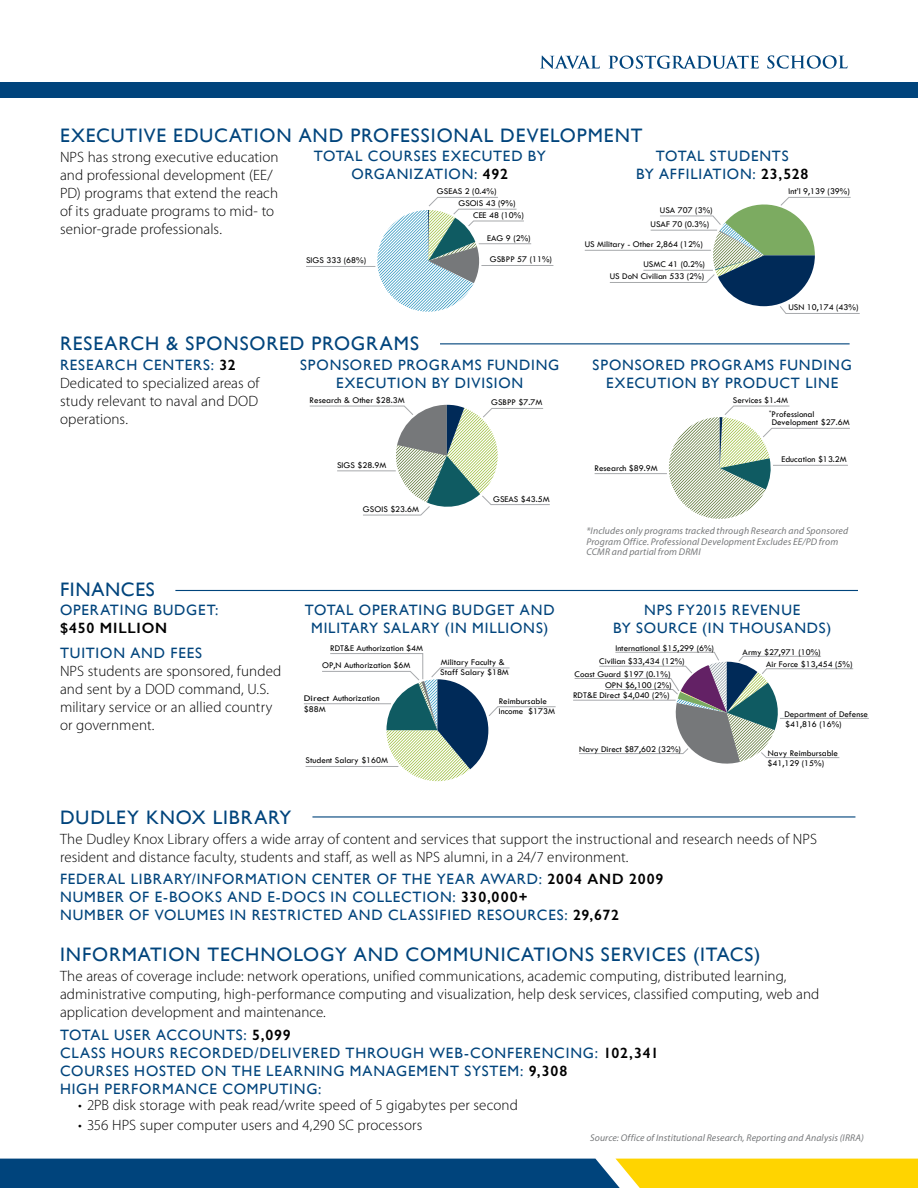
<style>
.page{position:relative;width:918px;height:1188px;background:#fff}
.page>*{position:absolute;margin:0;border:0;box-sizing:border-box;transform-origin:0 0}
.HD{font:19.5px "Gill Sans";letter-spacing:.045em;color:#00447c}
.copy{font:300 15px/18px "Myriad Pro";letter-spacing:.005em;color:#000}
.sub-hd{font:15px/18px "Gill Sans";letter-spacing:.055em;color:#00447c;text-align:center}
.sub-hd_last{font:15px/18px "Gill Sans";letter-spacing:.06em;color:#00447c}
.sub-hd-2{font:italic 9.75px/10.5px "Myriad Pro";letter-spacing:.015em;color:#76787a}
.t1{font:9px/10.4px "Tw Cen";color:#000}
.t2{font:9px/11.2px "Tw Cen";color:#000;scale:1.23 1}
.s1{font-weight:600;color:#000}
</style>
<div class="page">
<svg style="left:0;top:1159px;width:918px;height:29px;background:#557558"></svg>
<svg style="left:540px;top:55px;width:60px;height:14px"></svg>
<svg style="left:608px;top:55px;width:151px;height:14px"></svg>
<svg style="left:767px;top:55px;width:81px;height:14px"></svg>
<div style="left:0;top:82px;width:918px;height:16px;background:#00447c"></div>
<hr style="left:440px;top:343px;width:410px;height:1px;background:#00447c">
<svg style="left:309px;top:405px;width:241px;height:111px"></svg>
<hr style="left:337px;top:470px;width:59px;height:1px;background:#a7a9ac">
<svg style="left:662px;top:405px;width:188px;height:114px"></svg>
<hr style="left:595px;top:473px;width:72px;height:1px;background:#a7a9ac">
<hr style="left:175px;top:590px;width:683px;height:1px;background:#00447c">
<hr style="left:312px;top:816px;width:543px;height:2px;background:#00447c">
<hr style="left:479px;top:243px;width:52px;height:1px;background:#a7a9ac">
<hr style="left:481px;top:265px;width:72px;height:1px;background:#a7a9ac">
<svg style="left:375px;top:197px;width:150px;height:115px"></svg>
<hr style="left:306px;top:266px;width:69px;height:1px;background:#a7a9ac">
<hr style="left:585px;top:250px;width:126px;height:1px;background:#a7a9ac">
<hr style="left:306px;top:766px;width:92px;height:1px;background:#a7a9ac">
<svg style="left:321px;top:653px;width:235px;height:129px"></svg>
<hr style="left:304px;top:703px;width:87px;height:1px;background:#a7a9ac">
<hr style="left:573px;top:700px;width:103px;height:1px;background:#a7a9ac">
<hr style="left:780px;top:718px;width:89px;height:1px;background:#a7a9ac">
<svg style="left:574px;top:652px;width:280px;height:112px"></svg>
<svg style="left:609px;top:196px;width:251px;height:118px"></svg>
<p class="HD" style="left:60px;top:124px;width:584px">EXECUTIVE EDUCATION AND PROFESSIONAL DEVELOPMENT</p>
<p class="copy" style="left:60px;top:148px;width:220px">NPS has strong executive education and professional development (EE/ PD) programs that extend the reach of its graduate programs to mid- to senior-grade professionals.</p>
<p class="sub-hd" style="left:314px;top:147px;width:233px">TOTAL COURSES EXECUTED BY<br>ORGANIZATION: <span class="s1">492</span></p>
<p class="sub-hd" style="left:636px;top:147px;width:174px">TOTAL STUDENTS<br>BY AFFILIATION: <span class="s1">23,528</span></p>
<p class="t1" style="left:437px;top:186px;width:61px">GSEAS 2 (0.4%)</p>
<p class="t1" style="left:790px;top:186px;width:61px">nt’l 9,139 (39%)</p>
<p class="t1" style="left:473px;top:197px;width:52px;line-height:11.9px;text-indent:-15px">GSOIS 43 (9%)<br>CEE 48 (10%)</p>
<p class="t1" style="left:660px;top:205px;width:54px">USA 707 (3%)</p>
<p class="t1" style="left:585px;top:239px;width:120px">US Military - Other 2,864 (12%)</p>
<p class="t1" style="left:651px;top:219px;width:60px">USAF 70 (0.3%)</p>
<p class="t1" style="left:610px;top:258px;width:97px;line-height:12.1px;text-align:right">USMC 41 (0.2%)<br>US DoN Civilian 533 (2%)</p>
<p class="t1" style="left:487px;top:233px;width:45px">EAG 9 (2%)</p>
<p class="t1" style="left:490px;top:254px;width:64px">GSBPP 57 (11%)</p>
<p class="t1" style="left:306px;top:255px;width:62px">SIGS 333 (68%)</p>
<p class="HD" style="left:60px;top:332px;width:360px">RESEARCH &amp; SPONSORED PROGRAMS</p>
<p class="sub-hd" style="left:60px;top:356px;width:177px">RESEARCH CENTERS: <span class="s1">32</span></p>
<p class="copy" style="left:60px;top:375px;width:201px;text-align:justify">Dedicated to specialized areas of study relevant to naval and DOD operations.</p>
<p class="sub-hd" style="left:300px;top:356px;width:261px">SPONSORED PROGRAMS FUNDING<br>EXECUTION BY DIVISION</p>
<p class="t1" style="left:310px;top:395px;width:96px">Research &amp; Other $28.3M</p>
<p class="t1" style="left:491px;top:397px;width:53px">GSBPP $7.7M</p>
<p class="t1" style="left:337px;top:460px;width:51px">SIGS $28.9M</p>
<p class="t1" style="left:363px;top:504px;width:58px">GSOIS $23.6M</p>
<p class="t1" style="left:493px;top:494px;width:58px">GSEAS $43.5M</p>
<p class="t1" style="left:788px;top:302px;width:72px">USN 10,174 (43%)</p>
<p class="sub-hd" style="left:593px;top:356px;width:261px">SPONSORED PROGRAMS FUNDING<br>EXECUTION BY PRODUCT LINE</p>
<p class="t1" style="left:733px;top:395px;width:57px">Services $1.4M</p>
<p class="t1" style="left:595px;top:463px;width:65px">Research $89.9M</p>
<p class="t1" style="left:769px;top:410px;width:82px;line-height:8.2px"><sup>*</sup>Professional<br>Development $27.6M</p>
<p class="t1" style="left:781px;top:454px;width:67px">Education $13.2M</p>
<p class="sub-hd-2" style="left:586px;top:525px;width:263px">*Includes only programs tracked through Research and Sponsored<br>Program Office. Professional Development Excludes EE/PD from<br>CCMR and partial from DRMI</p>
<p class="HD" style="left:60px;top:577px;width:96px">FINANCES</p>
<p class="sub-hd_last" style="left:60px;top:601px;width:160px">OPERATING BUDGET: <span class="s1">$450 MILLION</span></p>
<p class="sub-hd" style="left:60px;top:644px;width:144px">TUITION AND FEES</p>
<p class="copy" style="left:60px;top:663px;width:223px">NPS students are sponsored, funded and sent by a DOD command, U.S. military service or an allied country or government.</p>
<p class="sub-hd" style="left:305px;top:601px;width:251px">TOTAL OPERATING BUDGET AND<br>MILITARY SALARY (IN MILLIONS)</p>
<p class="sub-hd" style="left:613px;top:601px;width:220px">NPS FY2015 REVENUE<br>BY SOURCE (IN THOUSANDS)</p>
<p class="t1" style="left:322px;top:639px;width:103px;line-height:17.9px;text-indent:8px">RDT&amp;E Authorization $4M<br>OP,N Authorization $6M</p>
<p class="t2" style="left:304px;top:692px;width:63px">Direct Authorization $88M</p>
<p class="t1" style="left:306px;top:755px;width:84px">Student Salary $160M</p>
<p class="t1" style="left:440px;top:657px;width:70px">Military Faculty &amp;<br>Staff Salary $18M</p>
<p class="t1" style="left:499px;top:696px;width:58px">Reimbursable<br>Income $173M</p>
<p class="t1" style="left:599px;top:641px;width:116px;line-height:14px;text-indent:16px">International $15,299 (6%)<br>Civilian $33,434 (12%)</p>
<p class="t1" style="left:605px;top:680px;width:68px">OPN $6,100 (2%)</p>
<p class="t1" style="left:575px;top:669px;width:97px">Coast Guard $197 (0.1%)</p>
<p class="t1" style="left:573px;top:690px;width:98px">RDT&amp;E Direct $4,040 (2%)</p>
<p class="t1" style="left:579px;top:744px;width:103px">Navy Direct $87,602 (32%)</p>
<p class="t1" style="left:766px;top:645px;width:88px;line-height:12.5px;text-indent:-23px">Army $27,971 (10%)<br>Air Force $13,454 (5%)</p>
<p class="t1" style="left:784px;top:708px;width:85px">Department of Defense $41,816 (16%)</p>
<p class="t1" style="left:768px;top:748px;width:72px">Navy Reimbursable $41,129 (15%)</p>
<p class="HD" style="left:60px;top:805px;width:233px">DUDLEY KNOX LIBRARY</p>
<p class="copy" style="left:60px;top:830px;width:759px">The Dudley Knox Library offers a wide array of content and services that support the instructional and research needs of NPS resident and distance faculty, students and staff, as well as NPS alumni, in a 24/7 environment.</p>
<p class="sub-hd" style="left:60px;top:870px;width:605px">FEDERAL LIBRARY/INFORMATION CENTER OF THE YEAR AWARD: <span class="s1">2004 AND 2009</span></p>
<p class="sub-hd" style="left:60px;top:888px;width:469px">NUMBER OF E-BOOKS AND E-DOCS IN COLLECTION: <span class="s1">330,000+</span></p>
<p class="sub-hd" style="left:60px;top:906px;width:561px">NUMBER OF VOLUMES IN RESTRICTED AND CLASSIFIED RESOURCES: <span class="s1">29,672</span></p>
<p class="HD" style="left:60px;top:943px;width:702px">INFORMATION TECHNOLOGY AND COMMUNICATIONS SERVICES (ITACS)</p>
<p class="copy" style="left:60px;top:967px;width:761px">The areas of coverage include: network operations, unified communications, academic computing, distributed learning, administrative computing, high-performance computing and visualization, help desk services, classified computing, web and application development and maintenance.</p>
<p class="sub-hd" style="left:60px;top:1025px;width:232px">TOTAL USER ACCOUNTS: <span class="s1">5,099</span></p>
<p class="sub-hd" style="left:60px;top:1043px;width:600px">CLASS HOURS RECORDED/DELIVERED THROUGH WEB-CONFERENCING: <span class="s1">102,341</span></p>
<p class="sub-hd" style="left:60px;top:1061px;width:509px">COURSES HOSTED ON THE LEARNING MANAGEMENT SYSTEM: <span class="s1">9,308</span></p>
<p class="sub-hd" style="left:60px;top:1079px;width:263px">HIGH PERFORMANCE COMPUTING:</p>
<p class="copy" style="left:78px;top:1096px;width:441px">• 2PB disk storage with peak read/write speed of 5 gigabytes per second</p>
<p class="copy" style="left:78px;top:1116px;width:346px">• 356 HPS super computer users and 4,290 SC processors</p>
<p class="sub-hd-2" style="left:590px;top:1133px;width:275px">Source: Office of Institutional Research, Reporting and Analysis (IRRA)</p>
</div>
